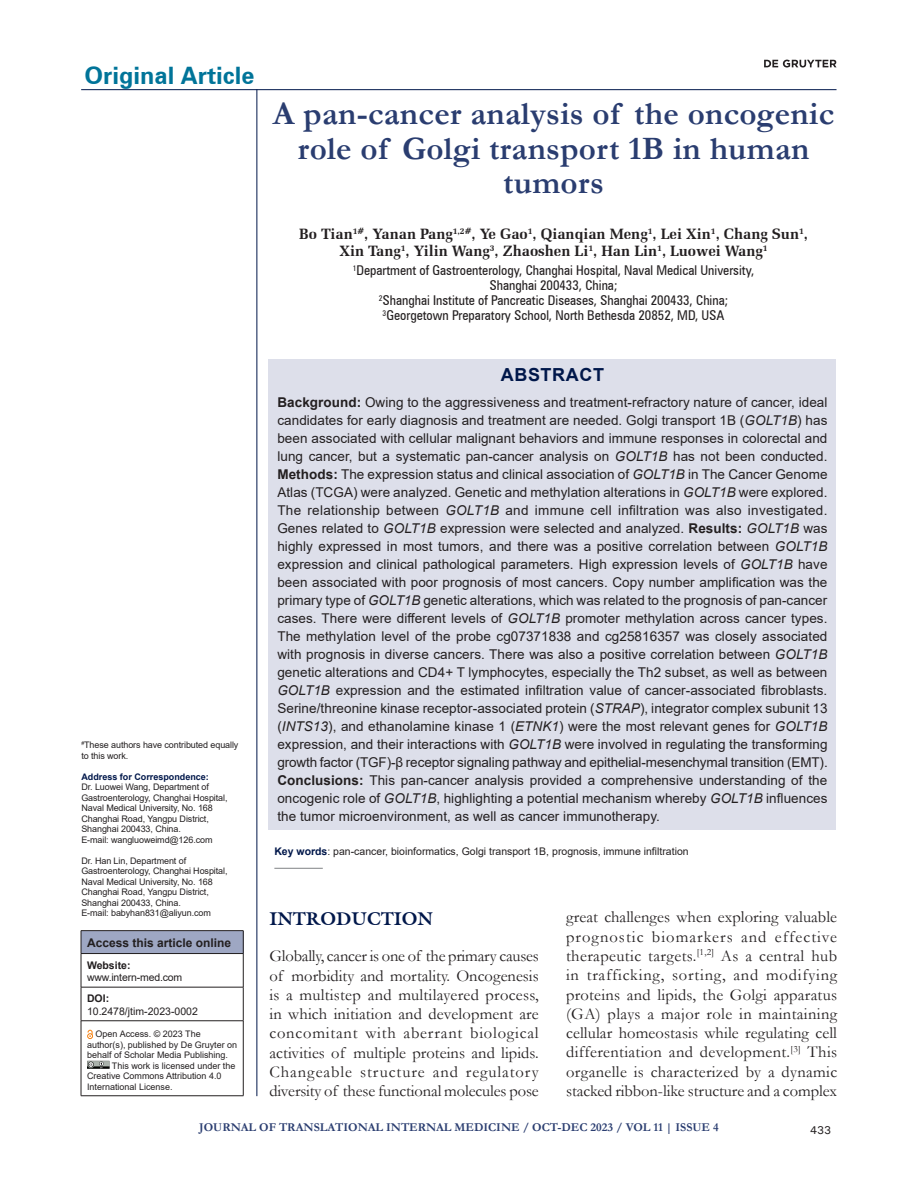
<style>
.page{position:relative;width:918px;height:1188px;background:#fff}
.page>*{position:absolute;margin:0;border:0;box-sizing:border-box;transform-origin:0 0}
._1_TYTUŁ{font:700 33px/34.5px "Garamond";letter-spacing:.01em;color:#2a3d70;text-align:center}
.AH{font:700 24px "Zurich BT";color:#007499}
.t1{font:700 18px "Galliard IT Cby BT";color:#00174a}
._4_Abstrakt_napis{font:700 18px "Arial";letter-spacing:.035em;color:#00174a}
.TX{font:16.5px/19.4px "Garamond";letter-spacing:-.005em;color:#231f20;text-align:justify}
._2_Autorzy{font:700 15px/16.5px "Zapf Elliptical 711 BT";color:#231f20;text-align:center}
._4_1_abstrakt_tekst{font:13.5px/18px "Arial";letter-spacing:.005em;color:#231f20;text-align:justify}
._3_afiliacje{font:condensed 13.5px "Zurich BT";color:#231f20}
.t2{font:700 12px "Garamond";color:#2a3d70}
.AU_Bio{font:700 12px "Arial";color:#231f20}
.t3{font:500 11.25px "Univers";color:#231f20}
._5_keywords{font:10.5px "Arial";color:#231f20}
.AU_Bio-2{font:10.5px/12.6px "Arial";color:#231f20}
.ADD{font:9px/10.5px "Arial";letter-spacing:-.01em;color:#231f20}
.s1{font-weight:700;color:#00174a}
.s2{font-weight:700}
.s3{font-style:italic}
</style>
<div class="page">
<hr style="left:81px;top:89px;width:756px;height:1px;background:#00174a">
<svg style="left:764px;top:60px;width:73px;height:8px"></svg>
<hr style="left:256px;top:89px;width:1px;height:1007px;background:#00174a">
<div style="left:269px;top:359px;width:567px;height:471px;background:#dddfea"></div>
<hr style="left:274px;top:868px;width:49px;height:1px;background:#808285">
<div style="left:81px;top:931px;width:162px;height:23px;background:#9ea7c3"></div>
<hr style="left:81px;top:930px;width:162px;height:1px;background:#231f20">
<svg style="left:81px;top:931px;width:1px;height:22px"></svg>
<hr style="left:81px;top:953px;width:162px;height:1px;background:#231f20">
<hr style="left:81px;top:954px;width:1px;height:33px;background:#231f20">
<hr style="left:81px;top:987px;width:162px;height:1px;background:#231f20">
<hr style="left:81px;top:987px;width:1px;height:34px;background:#231f20">
<hr style="left:81px;top:1021px;width:162px;height:1px;background:#231f20">
<hr style="left:81px;top:1021px;width:1px;height:75px;background:#231f20">
<hr style="left:81px;top:1096px;width:162px;height:1px;background:#231f20">
<svg style="left:243px;top:931px;width:1px;height:22px"></svg>
<hr style="left:243px;top:954px;width:1px;height:33px;background:#231f20">
<hr style="left:243px;top:987px;width:1px;height:34px;background:#231f20">
<hr style="left:243px;top:1021px;width:1px;height:75px;background:#231f20">
<svg style="left:87px;top:1030px;width:6px;height:9px"></svg>
<svg style="left:87px;top:1061px;width:23px;height:8px"></svg>
<p class="AH" style="left:85px;top:61px;width:172px">Original Article</p>
<p class="_1_TYTUŁ" style="left:273px;top:97px;width:563px">A pan-cancer analysis of the oncogenic role of Golgi transport 1B in human tumors</p>
<p class="_2_Autorzy" style="left:299px;top:226px;width:510px">Bo Tian<sup>1#</sup>, Yanan Pang<sup>1,2#</sup>, Ye Gao<sup>1</sup>, Qianqian Meng<sup>1</sup>, Lei Xin<sup>1</sup>, Chang Sun<sup>1</sup>,<br>Xin Tang<sup>1</sup>, Yilin Wang<sup>3</sup>, Zhaoshen Li<sup>1</sup>, Han Lin<sup>1</sup>, Luowei Wang<sup>1</sup></p>
<p class="_3_afiliacje" style="left:353px;top:262px;width:403px"><sup>1</sup>Department of Gastroenterology, Changhai Hospital, Naval Medical University,</p>
<p class="_3_afiliacje" style="left:490px;top:277px;width:129px">Shanghai 200433, China;</p>
<p class="_3_afiliacje" style="left:379px;top:292px;width:351px"><sup>2</sup>Shanghai Institute of Pancreatic Diseases, Shanghai 200433, China;</p>
<p class="_3_afiliacje" style="left:383px;top:307px;width:343px"><sup>3</sup>Georgetown Preparatory School, North Bethesda 20852, MD, USA</p>
<p class="ADD" style="left:81px;top:740px;width:159px"><sup>#</sup>These authors have contributed equally to this work.</p>
<p class="ADD" style="left:81px;top:771px;width:148px"><span class="s1">Address for Correspondence:<br></span>Dr. Luowei Wang, Department of<br>Gastroenterology, Changhai Hospital,<br>Naval Medical University, No. 168<br>Changhai Road, Yangpu District,<br>Shanghai 200433, China.</p>
<p class="ADD" style="left:81px;top:834px;width:133px">E-mail: wangluoweimd@126.com</p>
<p class="ADD" style="left:81px;top:855px;width:148px">Dr. Han Lin, Department of<br>Gastroenterology, Changhai Hospital,<br>Naval Medical University, No. 168<br>Changhai Road, Yangpu District,<br>Shanghai 200433, China.</p>
<p class="ADD" style="left:81px;top:908px;width:131px">E-mail: babyhan831@aliyun.com</p>
<p class="AU_Bio" style="left:87px;top:934px;width:146px">Access this article online</p>
<p class="AU_Bio-2" style="left:87px;top:959px;width:97px"><span class="s2">Website: </span>www.intern-med.com</p>
<p class="AU_Bio-2" style="left:87px;top:992px;width:112px"><span class="s2">DOI:<br></span>10.2478/jtim-2023-0002</p>
<p class="ADD" style="left:96px;top:1029px;width:107px">Open Access. © 2023 The</p>
<p class="ADD" style="left:87px;top:1039px;width:152px">author(s), published by De Gruyter on</p>
<p class="ADD" style="left:87px;top:1050px;width:143px">behalf of Scholar Media Publishing.</p>
<p class="ADD" style="left:112px;top:1060px;width:125px">This work is licensed under the</p>
<p class="ADD" style="left:87px;top:1071px;width:136px">Creative Commons Attribution 4.0</p>
<p class="ADD" style="left:87px;top:1081px;width:87px">International License.</p>
<p class="_4_Abstrakt_napis" style="left:501px;top:362px;width:105px">ABSTRACT</p>
<p class="_4_1_abstrakt_tekst" style="left:277px;top:394px;width:552px"><span class="s2">Background:</span> Owing to the aggressiveness and treatment-refractory nature of cancer, ideal candidates for early diagnosis and treatment are needed. Golgi transport 1B (<span class="s3">GOLT1B</span>) has been associated with cellular malignant behaviors and immune responses in colorectal and lung cancer, but a systematic pan-cancer analysis on <span class="s3">GOLT1B</span> has not been conducted.<br><span class="s2">Methods:</span> The expression status and clinical association of <span class="s3">GOLT1B</span> in The Cancer Genome Atlas (TCGA) were analyzed. Genetic and methylation alterations in <span class="s3">GOLT1B</span> were explored.<br>The relationship between <span class="s3">GOLT1B</span> and immune cell infiltration was also investigated.<br>Genes related to <span class="s3">GOLT1B</span> expression were selected and analyzed. <span class="s2">Results:</span> <span class="s3">GOLT1B</span> was highly expressed in most tumors, and there was a positive correlation between <span class="s3">GOLT1B </span>expression and clinical pathological parameters. High expression levels of <span class="s3">GOLT1B</span> have been associated with poor prognosis of most cancers. Copy number amplification was the primary type of <span class="s3">GOLT1B</span> genetic alterations, which was related to the prognosis of pan-cancer cases. There were different levels of <span class="s3">GOLT1B</span> promoter methylation across cancer types.<br>The methylation level of the probe cg07371838 and cg25816357 was closely associated with prognosis in diverse cancers. There was also a positive correlation between <span class="s3">GOLT1B </span>genetic alterations and CD4+ T lymphocytes, especially the Th2 subset, as well as between <span class="s3">GOLT1B</span> expression and the estimated infiltration value of cancer-associated fibroblasts.<br>Serine/threonine kinase receptor-associated protein (<span class="s3">STRAP</span>), integrator complex subunit 13 (<span class="s3">INTS13</span>), and ethanolamine kinase 1 (<span class="s3">ETNK1</span>) were the most relevant genes for <span class="s3">GOLT1B </span>expression, and their interactions with <span class="s3">GOLT1B</span> were involved in regulating the transforming growth factor (TGF)-β receptor signaling pathway and epithelial-mesenchymal transition (EMT).<br><span class="s2">Conclusions:</span> This pan-cancer analysis provided a comprehensive understanding of the oncogenic role of <span class="s3">GOLT1B</span>, highlighting a potential mechanism whereby <span class="s3">GOLT1B</span> influences the tumor microenvironment, as well as cancer immunotherapy.</p>
<p class="_5_keywords" style="left:274px;top:844px;width:416px"><span class="s1">Key words</span>: pan-cancer, bioinformatics, Golgi transport 1B, prognosis, immune infiltration</p>
<h1 class="t1" style="left:269px;top:907px;width:165px">INTRODUCTION</h1>
<p class="TX" style="left:269px;top:946px;width:271px">Globally, cancer is one of the primary causes of morbidity and mortality. Oncogenesis is a multistep and multilayered process, in which initiation and development are concomitant with aberrant biological activities of multiple proteins and lipids.<br>Changeable structure and regulatory diversity of these functional molecules pose</p>
<p class="TX" style="left:566px;top:907px;width:273px">great challenges when exploring valuable prognostic biomarkers and effective therapeutic targets.<sup>[1,2]</sup> As a central hub in trafficking, sorting, and modifying proteins and lipids, the Golgi apparatus (GA) plays a major role in maintaining cellular homeostasis while regulating cell differentiation and development.<sup>[3]</sup> This organelle is characterized by a dynamic stacked ribbon-like structure and a complex</p>
<p class="t2" style="left:199px;top:1119px;width:521px">JOURNAL OF TRANSLATIONAL INTERNAL MEDICINE / OCT-DEC 2023 / VOL 11 | ISSUE 4</p>
<p class="t3" style="left:810px;top:1123px;width:23px">433</p>
</div>
